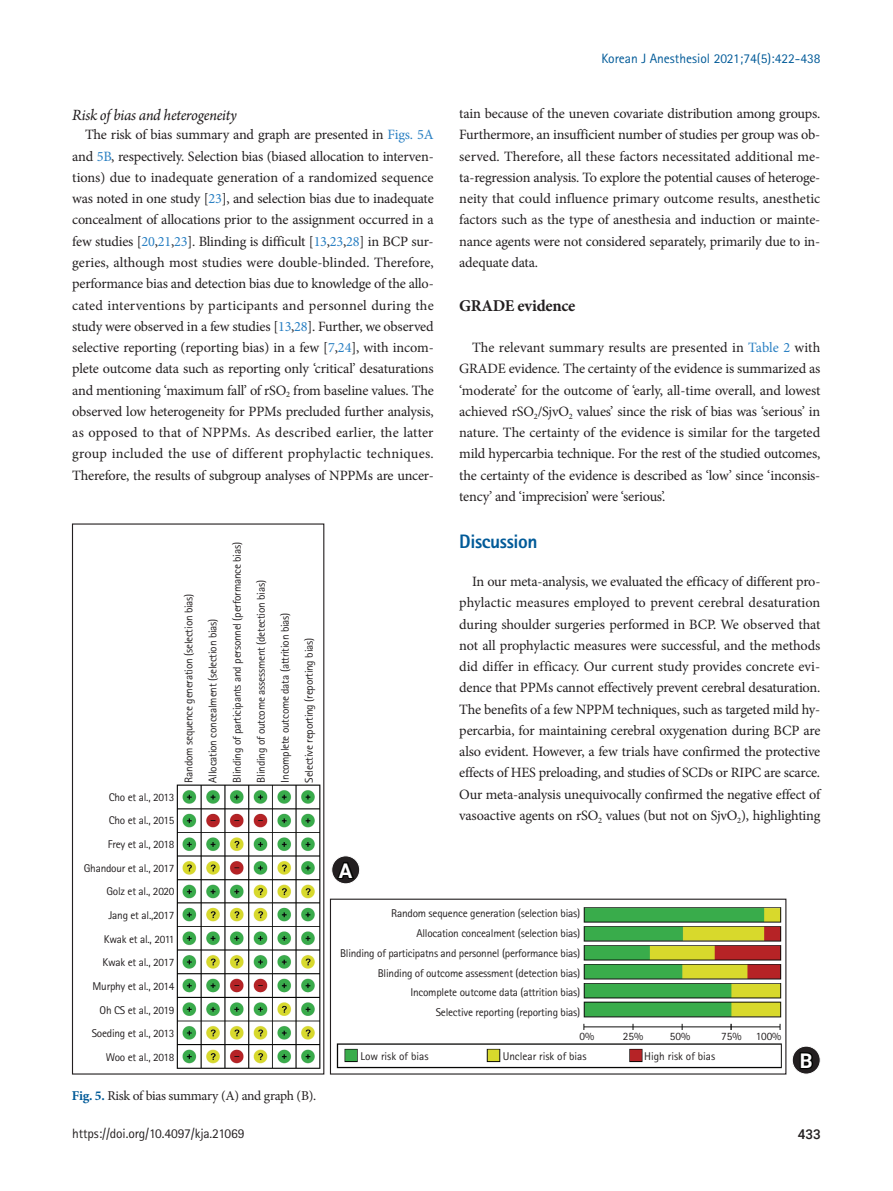
<style>
.page{position:relative;width:893px;height:1191px;background:#fff}
.page>*{position:absolute;margin:0;border:0;box-sizing:border-box;transform-origin:0 0}
.t1{font:700 20.25px "Roboto";color:#fff}
.t2{font:800 19.5px "Rotis Sans Serif Std";letter-spacing:-.02em;color:#015a98}
.t3{font:italic 16.5px "Arno Pro";letter-spacing:-.015em;color:#231f20}
.t4{font:700 16.5px "Minion Pro";letter-spacing:-.015em;color:#231f20}
.t5{font:14.25px/21.3px "Minion Pro";letter-spacing:-.015em;color:#231f20;text-align:justify}
.t6{font:13.5px "Minion Pro";letter-spacing:-.025em;color:#231f20}
.t7{font:13.5px "Rotis Sans Serif Std";color:#015a98}
.t8{font:13.5px "Rotis Sans Serif Std";letter-spacing:-.01em;color:#231f20}
.t9{font:500 13.5px "Roboto";color:#231f20}
.t10{font:11.25px/23.7px "Rotis Sans Serif Std";letter-spacing:-.02em;color:#231f20;text-align:right}
.t11{font:11.25px "Rotis Sans Serif Std";color:#231f20}
.s1{color:#2a80c3}
.s2{font-weight:700;color:#015a98}
</style>
<div class="page">
<img style="left:176px;top:784px;width:145px;height:285px">
<div style="left:72px;top:523px;width:252px;height:551px;border:1px solid #231f20"></div>
<img style="left:336px;top:907px;width:446px;height:162px">
<div style="left:335px;top:908px;width:245px;height:110px;background:#fff"></div>
<div style="left:576px;top:1030px;width:22px;height:12px;background:#fff"></div>
<div style="left:360px;top:1050px;width:93px;height:12px;background:#fff"></div>
<div style="left:503px;top:1050px;width:92px;height:12px;background:#fff"></div>
<div style="left:644px;top:1050px;width:93px;height:12px;background:#fff"></div>
<div style="left:622px;top:1030px;width:22px;height:12px;background:#fff"></div>
<div style="left:669px;top:1030px;width:22px;height:12px;background:#fff"></div>
<div style="left:720px;top:1030px;width:23px;height:12px;background:#fff"></div>
<div style="left:754px;top:1030px;width:29px;height:12px;background:#fff"></div>
<div style="left:330px;top:898px;width:456px;height:176px;border:1px solid #231f20"></div>
<svg style="left:332px;top:856px;width:28px;height:27px"></svg>
<div style="left:331px;top:855px;width:29px;height:29px;border:1px solid #fff;border-radius:50%"></div>
<svg style="left:335px;top:860px;width:21px;height:21px"></svg>
<svg style="left:792px;top:1046px;width:28px;height:28px"></svg>
<div style="left:792px;top:1045px;width:29px;height:29px;border:1px solid #fff;border-radius:50%"></div>
<svg style="left:798px;top:1050px;width:17px;height:20px"></svg>
<p class="t7" style="left:601px;top:51px;width:221px">Korean J Anesthesiol 2021;74(5):422-438</p>
<p class="t5" style="left:459px;top:103px;width:363px">tain because of the uneven covariate distribution among groups.<br>Furthermore, an insufficient number of studies per group was ob&shy;served. Therefore, all these factors necessitated additional me&shy;ta-regression analysis. To explore the potential causes of heteroge&shy;neity that could influence primary outcome results, anesthetic factors such as the type of anesthesia and induction or mainte&shy;nance agents were not considered separately, primarily due to in&shy;adequate data.</p>
<p class="t4" style="left:459px;top:294px;width:118px">GRADE evidence</p>
<p class="t5" style="left:459px;top:337px;width:363px;text-indent:13px">The relevant summary results are presented in <span class="s1">Table 2</span> with GRADE evidence. The certainty of the evidence is summarized as ‘moderate’ for the outcome of ‘early, all-time overall, and lowest achieved rSO<sub>2</sub>/SjvO<sub>2</sub> values’ since the risk of bias was ‘serious’ in nature. The certainty of the evidence is similar for the targeted mild hypercarbia technique. For the rest of the studied outcomes, the certainty of the evidence is described as ‘low’ since ‘inconsis&shy;tency’ and ‘imprecision’ were ‘serious’.</p>
<h2 class="t2" style="left:459px;top:529px;width:80px">Discussion</h2>
<p class="t5" style="left:459px;top:571px;width:363px;text-indent:13px">In our meta-analysis, we evaluated the efficacy of different pro&shy;phylactic measures employed to prevent cerebral desaturation during shoulder surgeries performed in BCP. We observed that not all prophylactic measures were successful, and the methods did differ in efficacy. Our current study provides concrete evi&shy;dence that PPMs cannot effectively prevent cerebral desaturation.<br>The benefits of a few NPPM techniques, such as targeted mild hy&shy;percarbia, for maintaining cerebral oxygenation during BCP are also evident. However, a few trials have confirmed the protective effects of HES preloading, and studies of SCDs or RIPC are scarce.<br>Our meta-analysis unequivocally confirmed the negative effect of vasoactive agents on rSO<sub>2</sub> values (but not on SjvO<sub>2</sub>), highlighting</p>
<p class="t3" style="left:72px;top:105px;width:166px">Risk of bias and heterogeneity</p>
<p class="t5" style="left:72px;top:124px;width:363px;text-indent:13px">The risk of bias summary and graph are presented in <span class="s1">Figs. 5A </span>and <span class="s1">5B</span>, respectively. Selection bias (biased allocation to interven&shy;tions) due to inadequate generation of a randomized sequence was noted in one study [<span class="s1">23</span>], and selection bias due to inadequate concealment of allocations prior to the assignment occurred in a few studies [<span class="s1">20</span>,<span class="s1">21</span>,<span class="s1">23</span>]. Blinding is difficult [<span class="s1">13</span>,<span class="s1">23</span>,<span class="s1">28</span>] in BCP sur&shy;geries, although most studies were double-blinded. Therefore, performance bias and detection bias due to knowledge of the allo&shy;cated interventions by participants and personnel during the study were observed in a few studies [<span class="s1">13</span>,<span class="s1">28</span>]. Further, we observed selective reporting (reporting bias) in a few [<span class="s1">7</span>,<span class="s1">24</span>], with incom&shy;plete outcome data such as reporting only ‘critical’ desaturations and mentioning ‘maximum fall’ of rSO<sub>2</sub> from baseline values. The observed low heterogeneity for PPMs precluded further analysis, as opposed to that of NPPMs. As described earlier, the latter group included the use of different prophylactic techniques.<br>Therefore, the results of subgroup analyses of NPPMs are uncer-</p>
<p class="t10" style="left:177px;top:782px;width:242px;text-align:left;rotate:-90deg">Random sequence generation (selection bias)<br>Allocation concealment (selection bias)<br>Blinding of participants and personnel (performance bias)<br>Blinding of outcome assessment (detection bias)<br>Incomplete outcome data (attrition bias)<br>Selective reporting (reporting bias)</p>
<p class="t10" style="left:84px;top:785px;width:92px">Cho et al., 2013<br>Cho et al., 2015<br>Frey et al., 2018<br>Ghandour et al., 2017<br>Golz et al., 2020<br>Jang et al.,2017<br>Kwak et al., 2011<br>Kwak et al., 2017<br>Murphy et al., 2014<br>Oh CS et al., 2019<br>Soeding et al., 2013<br>Woo et al., 2018</p>
<h1 class="t1" style="left:339px;top:856px;width:15px">A</h1>
<p class="t10" style="left:340px;top:903px;width:242px;line-height:19.8px">Random sequence generation (selection bias)<br>Allocation concealment (selection bias)<br>Blinding of participatns and personnel (performance bias)<br>Blinding of outcome assessment (detection bias)<br>Incomplete outcome data (attrition bias)<br>Selective reporting (reporting bias)</p>
<p class="t10" style="left:580px;top:1024px;width:16px">0%</p>
<p class="t10" style="left:623px;top:1024px;width:22px">25%</p>
<p class="t10" style="left:670px;top:1024px;width:22px">50%</p>
<p class="t10" style="left:721px;top:1024px;width:22px">75%</p>
<p class="t10" style="left:756px;top:1024px;width:27px">100%</p>
<p class="t11" style="left:360px;top:1049px;width:70px">Low risk of bias</p>
<p class="t11" style="left:503px;top:1049px;width:85px">Unclear risk of bias</p>
<p class="t11" style="left:644px;top:1049px;width:73px">High risk of bias</p>
<h1 class="t1" style="left:800px;top:1046px;width:14px">B</h1>
<p class="t6" style="left:72px;top:1086px;width:246px"><span class="s2">Fig. 5.</span> Risk of bias summary (A) and graph (B).</p>
<p class="t8" style="left:72px;top:1125px;width:174px">https://doi.org/10.4097/kja.21069</p>
<p class="t9" style="left:798px;top:1124px;width:25px">433</p>
</div>
